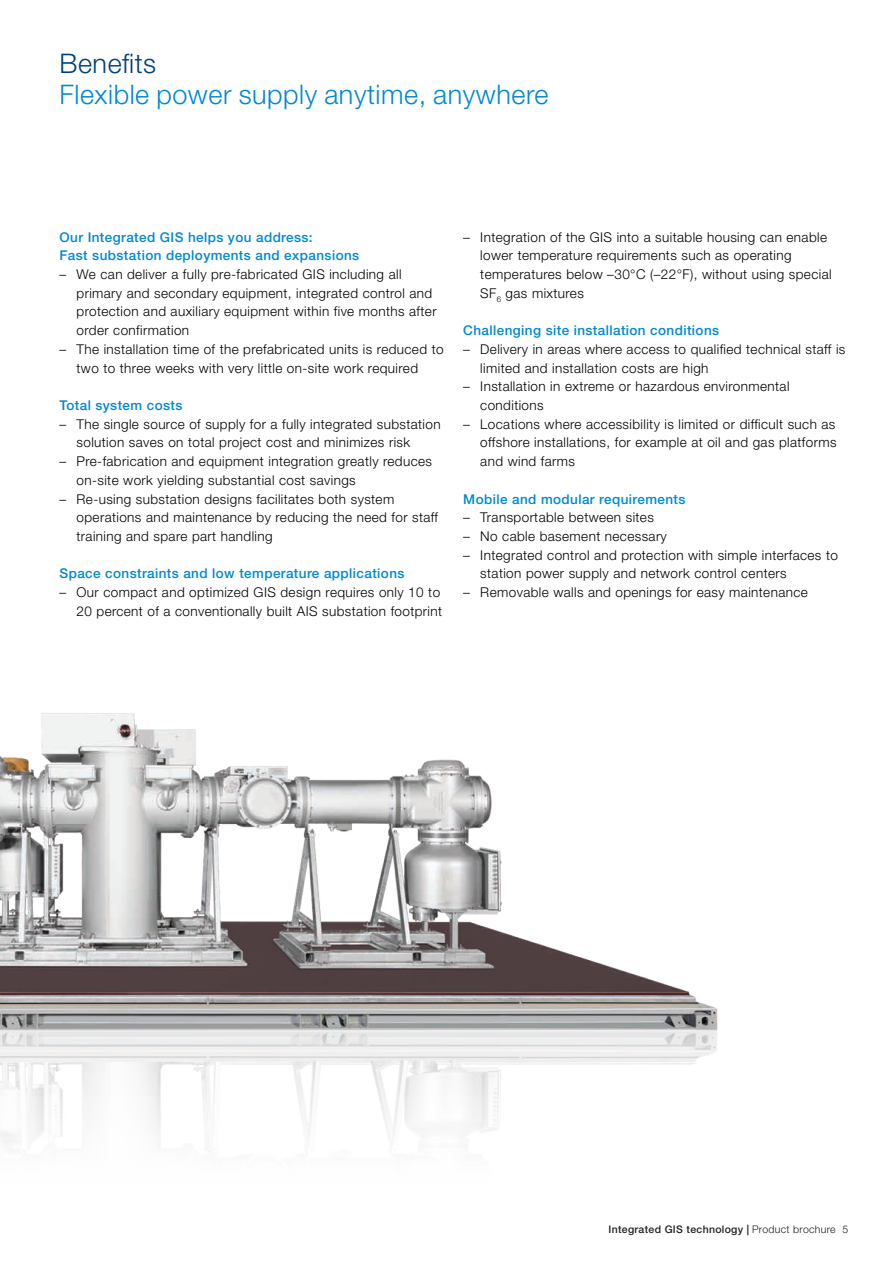
<style>
.page{position:relative;width:893px;height:1263px;background:#fff}
.page>*{position:absolute;margin:0;border:0;box-sizing:border-box;transform-origin:0 0}
.t1{font:300 27px "Helvetica Neue LT Std";letter-spacing:.02em;color:#0089cf}
.t2{font:300 27px "Helvetica Neue LT Std";letter-spacing:.02em;color:#004279}
.t3{font:300 13.5px/18.8px "Helvetica Neue LT Std";letter-spacing:.03em;color:#000}
.t4{font:500 13.5px/18.8px "Helvetica Neue LT Std";letter-spacing:.03em;color:#0089cf}
.t5{font:500 10.5px "Helvetica Neue LT Std";letter-spacing:.03em;color:#231f20}
.s1{font-weight:300}
</style>
<div class="page">
<img style="left:0;top:713px;width:718px;height:437px">
<h1 class="t2" style="left:60px;top:47px;width:98px">Benefits</h1>
<h1 class="t1" style="left:60px;top:78px;width:491px">Flexible power supply anytime, anywhere</h1>
<p class="t4" style="left:60px;top:227px;width:301px">Our Integrated GIS helps you address:<br>Fast substation deployments and expansions</p>
<p class="t3" style="left:77px;top:264px;width:362px;text-indent:-17px">– We can deliver a fully pre-fabricated GIS including all primary and secondary equipment, integrated control and protection and auxiliary equipment within five months after order confirmation</p>
<p class="t3" style="left:77px;top:339px;width:369px;text-indent:-17px">– The installation time of the prefabricated units is reduced to two to three weeks with very little on-site work required</p>
<p class="t4" style="left:60px;top:396px;width:124px">Total system costs</p>
<p class="t3" style="left:77px;top:414px;width:366px;text-indent:-17px">– The single source of supply for a fully integrated substation solution saves on total project cost and minimizes risk</p>
<p class="t3" style="left:77px;top:452px;width:357px;text-indent:-17px">– Pre-fabrication and equipment integration greatly reduces on-site work yielding substantial cost savings</p>
<p class="t3" style="left:77px;top:489px;width:363px;text-indent:-17px">– Re-using substation designs facilitates both system operations and maintenance by reducing the need for staff training and spare part handling</p>
<p class="t4" style="left:60px;top:564px;width:346px">Space constraints and low temperature applications</p>
<p class="t3" style="left:60px;top:583px;width:384px;text-align:right">– Our compact and optimized GIS design requires only 10 to<br>20 percent of a conventionally built AIS substation footprint</p>
<p class="t3" style="left:480px;top:227px;width:353px;text-indent:-17px">– Integration of the GIS into a suitable housing can enable lower temperature requirements such as operating temperatures below –30°C (–22°F), without using special SF<sub>6</sub> gas mixtures</p>
<p class="t4" style="left:463px;top:321px;width:257px">Challenging site installation conditions</p>
<p class="t3" style="left:480px;top:339px;width:367px;text-indent:-17px">– Delivery in areas where access to qualified technical staff is limited and installation costs are high</p>
<p class="t3" style="left:480px;top:377px;width:311px;text-indent:-17px">– Installation in extreme or hazardous environmental conditions</p>
<p class="t3" style="left:480px;top:414px;width:358px;text-align:justify;text-indent:-17px">– Locations where accessibility is limited or difficult such as offshore installations, for example at oil and gas platforms and wind farms</p>
<p class="t4" style="left:463px;top:489px;width:224px">Mobile and modular requirements</p>
<p class="t3" style="left:463px;top:508px;width:192px">– Transportable between sites</p>
<p class="t3" style="left:463px;top:526px;width:205px">– No cable basement necessary</p>
<p class="t3" style="left:480px;top:545px;width:359px;text-indent:-17px">– Integrated control and protection with simple interfaces to station power supply and network control centers</p>
<p class="t3" style="left:463px;top:583px;width:346px">– Removable walls and openings for easy maintenance</p>
<p class="t5" style="left:608px;top:1223px;width:241px">Integrated GIS technology | <span class="s1">Product brochure 5</span></p>
</div>
